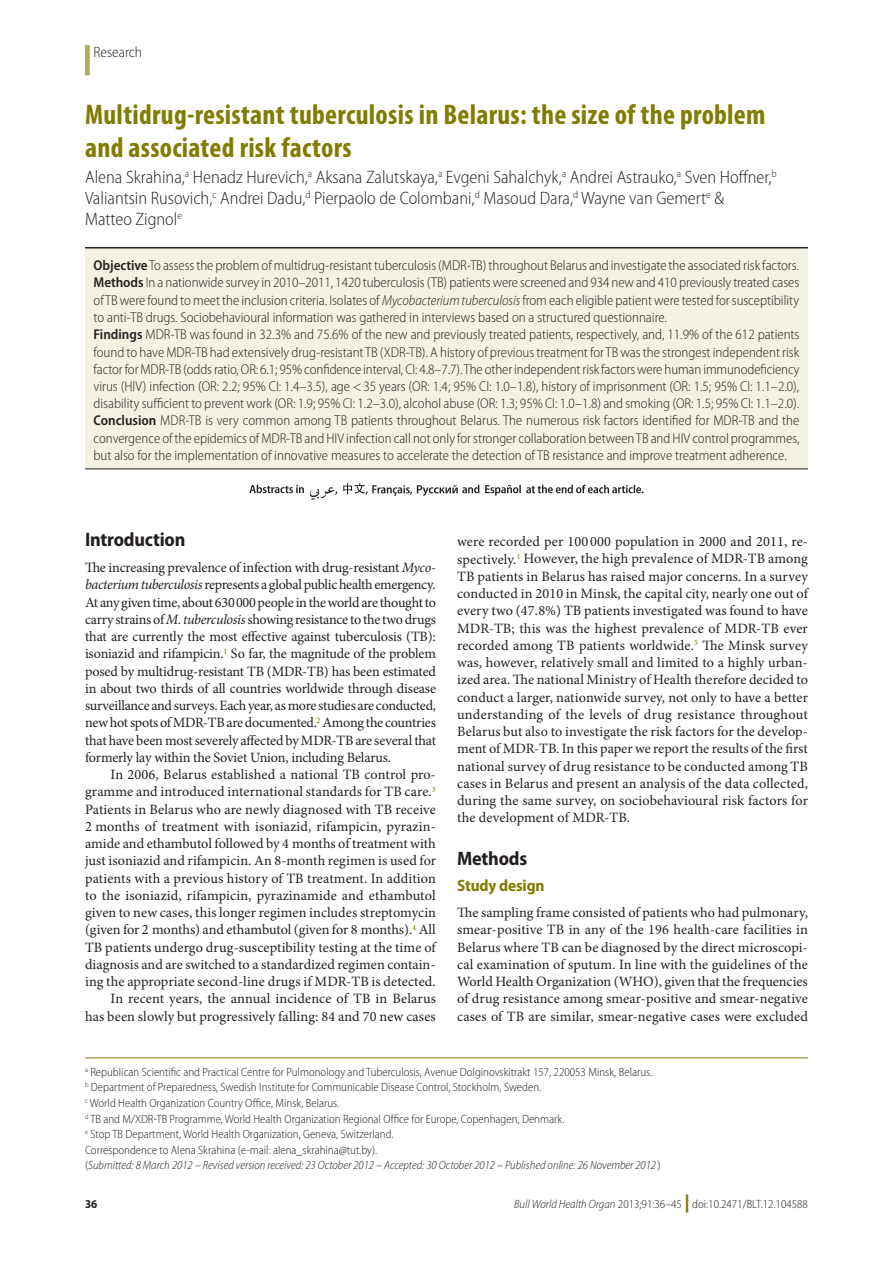
<style>
.page{position:relative;width:893px;height:1263px;background:#fff}
.page>*{position:absolute;margin:0;border:0;box-sizing:border-box;transform-origin:0 0}
.Article_Title{font:700 condensed 28.5px/33.8px "Myriad Pro";letter-spacing:.01em;color:#827c00}
.Head_1{font:700 semi-condensed 19.5px "Myriad Pro";letter-spacing:-.01em;color:#231f20}
.Authors{font:300 semi-condensed 18px/21px "Myriad Pro";color:#231f20}
.Head_2_no_space_abov{font:700 semi-condensed 16.5px "Myriad Pro";letter-spacing:-.01em;color:#827c00}
.Section_Title{font:300 semi-condensed 15px "Myriad Pro";color:#231f20}
.Para_Ind{font:14.25px/17.2px "Minion Pro";letter-spacing:.01em;color:#231f20;text-align:justify}
.Abstract_No_Ind{font:300 semi-condensed 14.25px/17.2px "Myriad Pro";letter-spacing:-.005em;color:#231f20;text-align:justify}
.Para_No_Ind{font:14.25px/17.2px "Minion Pro";color:#231f20;text-align:justify}
.Affiliations{font:300 semi-condensed 12px "Myriad Pro";color:#231f20}
.Submission_info{font:italic 300 semi-condensed 12px "Myriad Pro";color:#231f20}
.t1{font:700 semi-condensed 12px "Myriad Pro";color:#231f20}
.s1{font-weight:600}
.s2{font-style:italic}
.s3{font-style:normal}
.s4{font-weight:900;font-stretch:normal;font-size:18px;color:#827c00}
</style>
<div class="page">
<div style="left:85px;top:45px;width:5px;height:30px;background:#b2ac5f"></div>
<div style="left:85px;top:247px;width:723px;height:221px;background:#f3f2e4"></div>
<hr style="left:85px;top:1057px;width:723px;height:1px;background:#827c00">
<hr style="left:85px;top:247px;width:723px;height:1px;background:#231f20">
<hr style="left:85px;top:468px;width:723px;height:1px;background:#231f20">
<svg style="left:310px;top:483px;width:334px;height:17px"></svg>
<svg style="left:249px;top:485px;width:55px;height:8px"></svg>
<p class="Section_Title" style="left:94px;top:44px;width:50px">Research</p>
<p class="Article_Title" style="left:85px;top:98px;width:682px">Multidrug-resistant tuberculosis in Belarus: the size of the problem and associated risk factors</p>
<p class="Authors" style="left:85px;top:167px;width:693px">Alena Skrahina,<sup>a</sup> Henadz Hurevich,<sup>a</sup> Aksana Zalutskaya,<sup>a</sup> Evgeni Sahalchyk,<sup>a</sup> Andrei Astrauko,<sup>a</sup> Sven Hoffner,<sup>b<br></sup>Valiantsin Rusovich,<sup>c</sup> Andrei Dadu,<sup>d</sup> Pierpaolo de Colombani,<sup>d</sup> Masoud Dara,<sup>d</sup> Wayne van Gemert<sup>e</sup> &amp;<br>Matteo Zignol<sup>e</sup></p>
<p class="Abstract_No_Ind" style="left:94px;top:257px;width:707px"><span class="s1">Objective</span> To assess the problem of multidrug-resistant tuberculosis (MDR-TB) throughout Belarus and investigate the associated risk factors.</p>
<p class="Abstract_No_Ind" style="left:94px;top:274px;width:707px"><span class="s1">Methods</span> In a nationwide survey in 2010–2011, 1420 tuberculosis (TB) patients were screened and 934 new and 410 previously treated cases of TB were found to meet the inclusion criteria. Isolates of <span class="s2">Mycobacterium tuberculosis</span> from each eligible patient were tested for susceptibility to anti-TB drugs. Sociobehavioural information was gathered in interviews based on a structured questionnaire.</p>
<p class="Abstract_No_Ind" style="left:94px;top:326px;width:708px"><span class="s1">Findings</span> MDR-TB was found in 32.3% and 75.6% of the new and previously treated patients, respectively, and, 11.9% of the 612 patients found to have MDR-TB had extensively drug-resistant TB (XDR-TB). A history of previous treatment for TB was the strongest independent risk factor for MDR-TB (odds ratio, OR: 6.1; 95% confidence interval, CI: 4.8–7.7). The other independent risk factors were human immunodeficiency virus (HIV) infection (OR: 2.2; 95% CI: 1.4–3.5), age &lt;35 years (OR: 1.4; 95% CI: 1.0–1.8), history of imprisonment (OR: 1.5; 95% CI: 1.1–2.0), disability sufficient to prevent work (OR: 1.9; 95% CI: 1.2–3.0), alcohol abuse (OR: 1.3; 95% CI: 1.0–1.8) and smoking (OR: 1.5; 95% CI: 1.1–2.0).</p>
<p class="Abstract_No_Ind" style="left:94px;top:412px;width:707px"><span class="s1">Conclusion</span> MDR-TB is very common among TB patients throughout Belarus. The numerous risk factors identified for MDR-TB and the convergence of the epidemics of MDR-TB and HIV infection call not only for stronger collaboration between TB and HIV control programmes, but also for the implementation of innovative measures to accelerate the detection of TB resistance and improve treatment adherence.</p>
<p class="Head_1" style="left:85px;top:529px;width:102px">Introduction</p>
<p class="Para_No_Ind" style="left:85px;top:559px;width:353px">The increasing prevalence of infection with drug-resistant <span class="s2">Myco&shy;bacterium tuberculosis</span> represents a global public health emergency.<br>At any given time, about 630000 people in the world are thought to carry strains of <span class="s2">M. tuberculosis</span> showing resistance to the two drugs that are currently the most effective against tuberculosis (TB): isoniazid and rifampicin.<sup>1</sup> So far, the magnitude of the problem posed by multidrug-resistant TB (MDR-TB) has been estimated in about two thirds of all countries worldwide through disease surveillance and surveys. Each year, as more studies are conducted, new hot spots of MDR-TB are documented.<sup>2</sup> Among the countries that have been most severely affected by MDR-TB are several that formerly lay within the Soviet Union, including Belarus.</p>
<p class="Para_Ind" style="left:85px;top:766px;width:353px;text-indent:26px">In 2006, Belarus established a national TB control pro&shy;gramme and introduced international standards for TB care.<sup>3<br></sup>Patients in Belarus who are newly diagnosed with TB receive 2 months of treatment with isoniazid, rifampicin, pyrazin&shy;amide and ethambutol followed by 4 months of treatment with just isoniazid and rifampicin. An 8-month regimen is used for patients with a previous history of TB treatment. In addition to the isoniazid, rifampicin, pyrazinamide and ethambutol given to new cases, this longer regimen includes streptomycin (given for 2 months) and ethambutol (given for 8 months).<sup>4</sup> All TB patients undergo drug-susceptibility testing at the time of diagnosis and are switched to a standardized regimen contain&shy;ing the appropriate second-line drugs if MDR-TB is detected.</p>
<p class="Para_Ind" style="left:85px;top:990px;width:352px;text-align:right">In recent years, the annual incidence of TB in Belarus<br>has been slowly but progressively falling: 84 and 70 new cases</p>
<p class="Para_Ind" style="left:457px;top:533px;width:352px">were recorded per 100 000 population in 2000 and 2011, re&shy;spectively.<sup>1</sup> However, the high prevalence of MDR-TB among TB patients in Belarus has raised major concerns. In a survey conducted in 2010 in Minsk, the capital city, nearly one out of every two (47.8%) TB patients investigated was found to have MDR-TB; this was the highest prevalence of MDR-TB ever recorded among TB patients worldwide.<sup>5</sup> The Minsk survey was, however, relatively small and limited to a highly urban&shy;ized area. The national Ministry of Health therefore decided to conduct a larger, nationwide survey, not only to have a better understanding of the levels of drug resistance throughout Belarus but also to investigate the risk factors for the develop&shy;ment of MDR-TB. In this paper we report the results of the first national survey of drug resistance to be conducted among TB cases in Belarus and present an analysis of the data collected, during the same survey, on sociobehavioural risk factors for the development of MDR-TB.</p>
<p class="Head_1" style="left:457px;top:848px;width:72px">Methods</p>
<p class="Head_2_no_space_abov" style="left:457px;top:876px;width:89px">Study design</p>
<p class="Para_No_Ind" style="left:457px;top:904px;width:352px">The sampling frame consisted of patients who had pulmonary, smear-positive TB in any of the 196 health-care facilities in Belarus where TB can be diagnosed by the direct microscopi&shy;cal examination of sputum. In line with the guidelines of the World Health Organization (WHO), given that the frequencies of drug resistance among smear-positive and smear-negative cases of TB are similar, smear-negative cases were excluded</p>
<p class="Affiliations" style="left:85px;top:1065px;width:569px"><sup>a</sup> Republican Scientific and Practical Centre for Pulmonology and Tuberculosis, Avenue Dolginovskitrakt 157, 220053 Minsk, Belarus.</p>
<p class="Affiliations" style="left:85px;top:1081px;width:458px"><sup>b</sup> Department of Preparedness, Swedish Institute for Communicable Disease Control, Stockholm, Sweden.</p>
<p class="Affiliations" style="left:85px;top:1096px;width:256px"><sup>c</sup> World Health Organization Country Office, Minsk, Belarus.</p>
<p class="Affiliations" style="left:85px;top:1112px;width:481px"><sup>d</sup> TB and M/XDR-TB Programme, World Health Organization Regional Office for Europe, Copenhagen, Denmark.</p>
<p class="Affiliations" style="left:85px;top:1128px;width:310px"><sup>e</sup> Stop TB Department, World Health Organization, Geneva, Switzerland.</p>
<p class="Affiliations" style="left:85px;top:1143px;width:294px">Correspondence to Alena Skrahina (e-mail: alena_skrahina@tut.by).</p>
<p class="Submission_info" style="left:85px;top:1159px;width:577px"><span class="s3">(</span>Submitted: 8 March 2012 – Revised version received: 23 October 2012 – Accepted: 30 October 2012 – Published online: 26 November 2012 <span class="s3">)</span></p>
<p class="t1" style="left:85px;top:1197px;width:14px">36</p>
<p class="Affiliations" style="left:514px;top:1198px;width:295px"><span class="s2">Bull World Health Organ</span> 2013;91:36–45 <span class="s4">|</span> doi:10.2471/BLT.12.104588</p>
</div>
